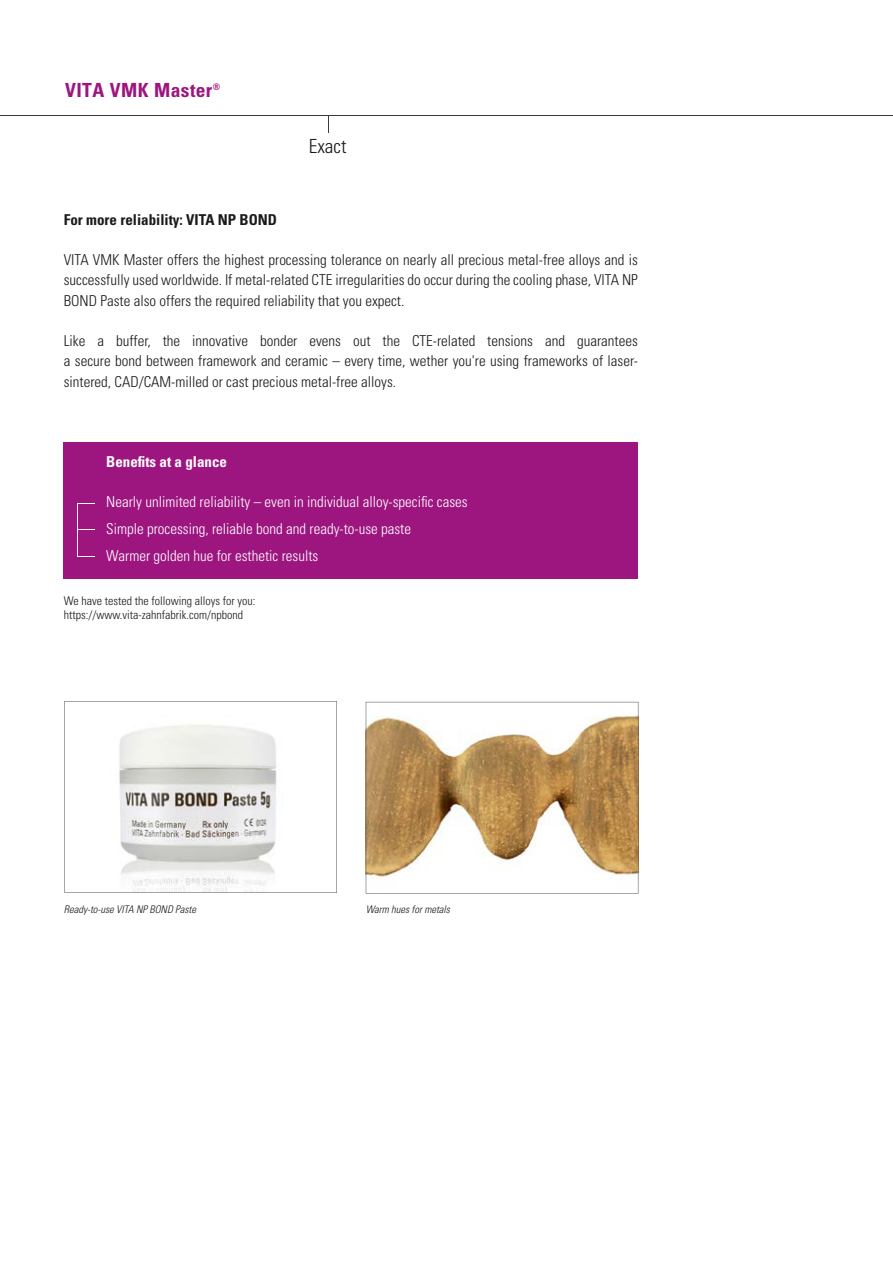
<style>
.page{position:relative;width:893px;height:1263px;background:#fff}
.page>*{position:absolute;margin:0;border:0;box-sizing:border-box;transform-origin:0 0}
.t1{font:700 condensed 19.5px "Univers";letter-spacing:.02em;color:#9d1680}
.t2{font:300 condensed 19.5px "Univers LT";color:#1a1a1a}
.t3{font:300 condensed 15px/20.2px "Univers LT";color:#1a1a1a;text-align:justify}
.t4{font:300 condensed 15px/26.7px "Univers LT";color:#fff}
.t5{font:700 condensed 15px "Univers LT";color:#1a1a1a}
.t6{font:700 condensed 15px "Univers LT";color:#fff}
.t7{font:300 condensed 12px/14.4px "Univers LT";color:#1a1a1a}
.t8{font:italic 300 condensed 10.5px "Univers";color:#1a1a1a}
</style>
<div class="page">
<svg style="left:328px;top:116px;width:1px;height:17px"></svg>
<hr style="left:0;top:115px;width:893px;height:1px;background:#3b3b3a">
<svg style="left:64px;top:701px;width:273px;height:192px"></svg>
<svg style="left:366px;top:702px;width:272px;height:192px"></svg>
<div style="left:64px;top:442px;width:574px;height:136px;background:#9d1680"></div>
<hr style="left:77px;top:503px;width:1px;height:54px;background:#fff">
<svg style="left:78px;top:503px;width:16px;height:1px"></svg>
<svg style="left:78px;top:529px;width:16px;height:1px"></svg>
<svg style="left:78px;top:556px;width:16px;height:1px"></svg>
<h1 class="t1" style="left:65px;top:78px;width:157px">VITA VMK Master<sup>®</sup></h1>
<h1 class="t2" style="left:309px;top:134px;width:39px">Exact</h1>
<p class="t5" style="left:64px;top:210px;width:215px">For more reliability: VITA NP BOND</p>
<p class="t3" style="left:64px;top:250px;width:576px">VITA VMK Master offers the highest processing tolerance on nearly all precious metal-free alloys and is successfully used worldwide. If metal-related CTE irregularities do occur during the cooling phase, VITA NP BOND Paste also offers the required reliability that you expect.</p>
<p class="t3" style="left:64px;top:331px;width:576px">Like a buffer, the innovative bonder evens out the CTE-related tensions and guarantees a secure bond between framework and ceramic – every time, wether you're using frameworks of laser&shy;sintered, CAD/CAM-milled or cast precious metal-free alloys.</p>
<p class="t6" style="left:106px;top:452px;width:122px">Benefits at a glance</p>
<p class="t4" style="left:106px;top:489px;width:363px">Nearly unlimited reliability – even in individual alloy-specific cases<br>Simple processing, reliable bond and ready-to-use paste<br>Warmer golden hue for esthetic results</p>
<p class="t7" style="left:64px;top:593px;width:193px">We have tested the following alloys for you: https://www.vita-zahnfabrik.com/npbond</p>
<p class="t8" style="left:64px;top:903px;width:134px">Ready-to-use VITA NP BOND Paste</p>
<p class="t8" style="left:366px;top:903px;width:86px">Warm hues for metals</p>
</div>
